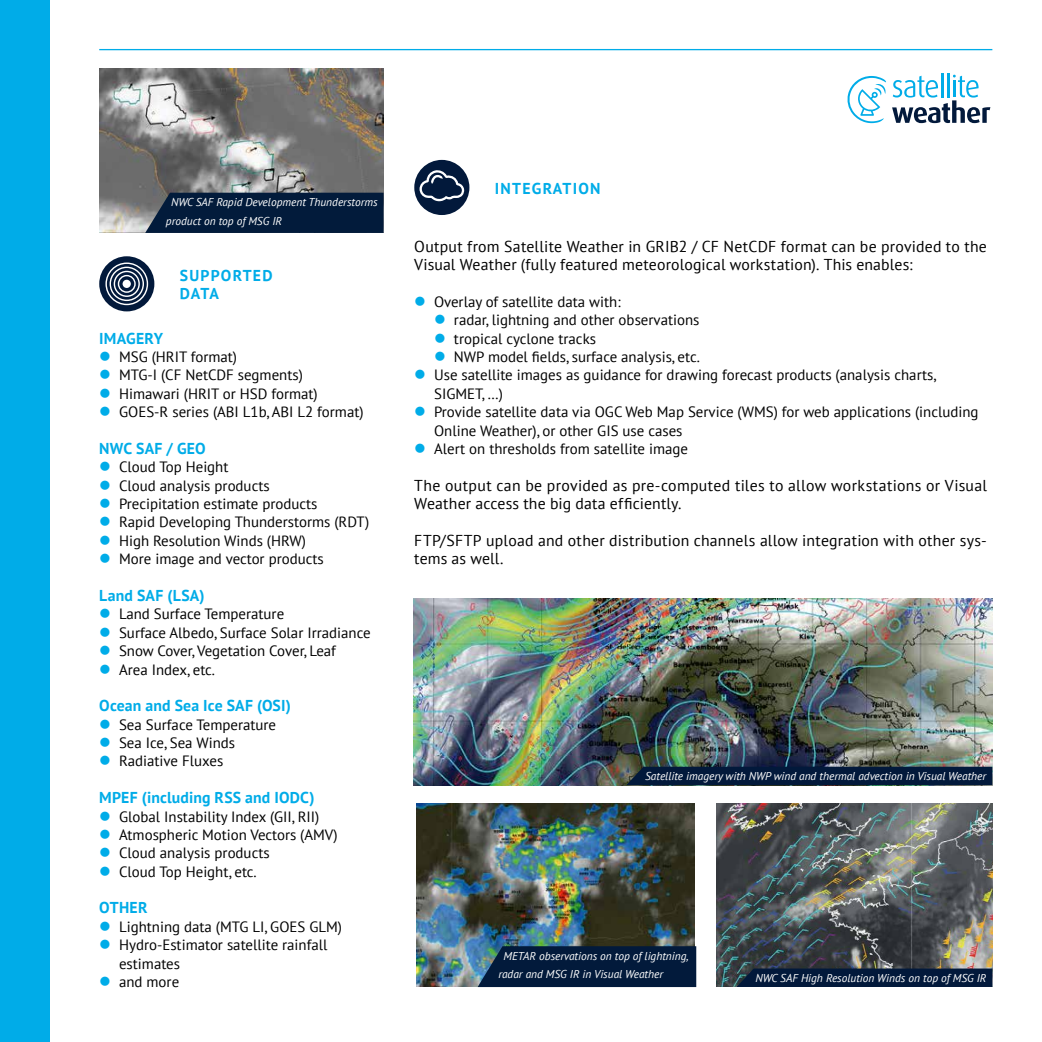
<style>
.page{position:relative;width:1042px;height:1042px;background:#fff}
.page>*{position:absolute;margin:0;border:0;box-sizing:border-box;transform-origin:0 0}
.t1{font:15.75px/18.4px "PT Sans";letter-spacing:.015em;color:#000}
.t2{font:700 15.75px "PT Sans";letter-spacing:.015em;color:#00ace8}
.t3{font:700 15.75px/18.4px "PT Sans";letter-spacing:.08em;color:#00ace8}
.t4{font:14.88px/18.4px "PT Sans";color:#000}
.t5{font:italic 11.38px/18.4px "PT Sans";color:#fff}
</style>
<div class="page">
<hr style="left:99px;top:49px;width:893px;height:1px;background:#00ace8">
<div style="left:0;top:0;width:50px;height:1042px;background:#00ace8"></div>
<hr style="left:941px;top:73px;width:2px;height:24px;background:#00ace8">
<hr style="left:947px;top:73px;width:2px;height:24px;background:#00ace8">
<svg style="left:847px;top:76px;width:39px;height:47px"></svg>
<svg style="left:892px;top:75px;width:98px;height:48px"></svg>
<img style="left:99px;top:68px;width:284px;height:164px">
<div style="left:99px;top:256px;width:55px;height:55px;background:#02193b;border-radius:50%"></div>
<svg style="left:105px;top:262px;width:43px;height:43px"></svg>
<div style="left:123px;top:280px;width:8px;height:8px;background:#fff;border-radius:50%"></div>
<div style="left:414px;top:160px;width:55px;height:55px;background:#02193b;border-radius:50%"></div>
<svg style="left:419px;top:169px;width:45px;height:32px"></svg>
<img style="left:414px;top:599px;width:578px;height:186px">
<img style="left:717px;top:803px;width:275px;height:184px">
<img style="left:416px;top:803px;width:279px;height:184px">
<div style="left:626px;top:767px;width:366px;height:18px;background:#02193b"></div>
<svg style="left:736px;top:968px;width:256px;height:19px"></svg>
<div style="left:145px;top:193px;width:238px;height:40px;background:#021b3b"></div>
<svg style="left:478px;top:946px;width:218px;height:41px"></svg>
<p class="t5" style="left:166px;top:193px;width:213px;text-indent:5px">NWC SAF Rapid Development Thunderstorms product on top of MSG IR</p>
<p class="t3" style="left:180px;top:266px;width:94px">SUPPORTED<br>DATA</p>
<p class="t2" style="left:99px;top:328px;width:65px">IMAGERY</p>
<p class="t4" style="left:119px;top:347px;width:246px">MSG (HRIT format)<br>MTG-I (CF NetCDF segments)<br>Himawari (HRIT or HSD format)<br>GOES-R series (ABI L1b, ABI L2 format)</p>
<p class="t2" style="left:99px;top:438px;width:108px">NWC SAF / GEO</p>
<p class="t4" style="left:119px;top:457px;width:252px">Cloud Top Height<br>Cloud analysis products<br>Precipitation estimate products<br>Rapid Developing Thunderstorms (RDT)<br>High Resolution Winds (HRW)<br>More image and vector products</p>
<p class="t2" style="left:99px;top:585px;width:107px">Land SAF (LSA)</p>
<p class="t4" style="left:119px;top:604px;width:253px">Land Surface Temperature<br>Surface Albedo, Surface Solar Irradiance<br>Snow Cover, Vegetation Cover, Leaf<br>Area Index, etc.</p>
<p class="t2" style="left:99px;top:695px;width:193px">Ocean and Sea Ice SAF (OSI)</p>
<p class="t4" style="left:119px;top:715px;width:159px">Sea Surface Temperature<br>Sea Ice, Sea Winds<br>Radiative Fluxes</p>
<p class="t2" style="left:99px;top:787px;width:217px">MPEF (including RSS and IODC)</p>
<p class="t4" style="left:119px;top:807px;width:220px">Global Instability Index (GII, RII)<br>Atmospheric Motion Vectors (AMV)<br>Cloud analysis products<br>Cloud Top Height, etc.</p>
<p class="t2" style="left:99px;top:897px;width:50px">OTHER</p>
<p class="t4" style="left:119px;top:917px;width:224px">Lightning data (MTG LI, GOES GLM)<br>Hydro-Estimator satellite rainfall estimates<br>and more</p>
<p class="t3" style="left:495px;top:179px;width:107px">INTEGRATION</p>
<p class="t1" style="left:414px;top:237px;width:574px">Output from Satellite Weather in GRIB2 / CF NetCDF format can be provided to the<br>Visual Weather (fully featured meteorological workstation). This enables:</p>
<p class="t4" style="left:434px;top:292px;width:188px">Overlay of satellite data with:</p>
<p class="t4" style="left:454px;top:310px;width:247px">radar, lightning and other observations</p>
<p class="t4" style="left:454px;top:329px;width:144px">tropical cyclone tracks</p>
<p class="t4" style="left:454px;top:347px;width:247px">NWP model fields, surface analysis, etc.</p>
<p class="t4" style="left:434px;top:366px;width:504px">Use satellite images as guidance for drawing forecast products (analysis charts,</p>
<p class="t4" style="left:434px;top:384px;width:70px">SIGMET, …)</p>
<p class="t4" style="left:434px;top:402px;width:546px">Provide satellite data via OGC Web Map Service (WMS) for web applications (including</p>
<p class="t4" style="left:434px;top:421px;width:250px">Online Weather), or other GIS use cases</p>
<p class="t4" style="left:434px;top:439px;width:255px">Alert on thresholds from satellite image</p>
<p class="t1" style="left:414px;top:476px;width:574px">The output can be provided as pre-computed tiles to allow workstations or Visual<br>Weather access the big data efficiently.</p>
<p class="t1" style="left:414px;top:531px;width:574px">FTP/SFTP upload and other distribution channels allow integration with other sys&shy;tems as well.</p>
<p class="t5" style="left:645px;top:767px;width:343px">Satellite imagery with NWP wind and thermal advection in Visual Weather</p>
<p class="t5" style="left:498px;top:946px;width:192px;text-indent:5px">METAR observations on top of lightning, radar and MSG IR in Visual Weather</p>
<p class="t5" style="left:755px;top:968px;width:232px">NWC SAF High Resolution Winds on top of MSG IR</p>
</div>
